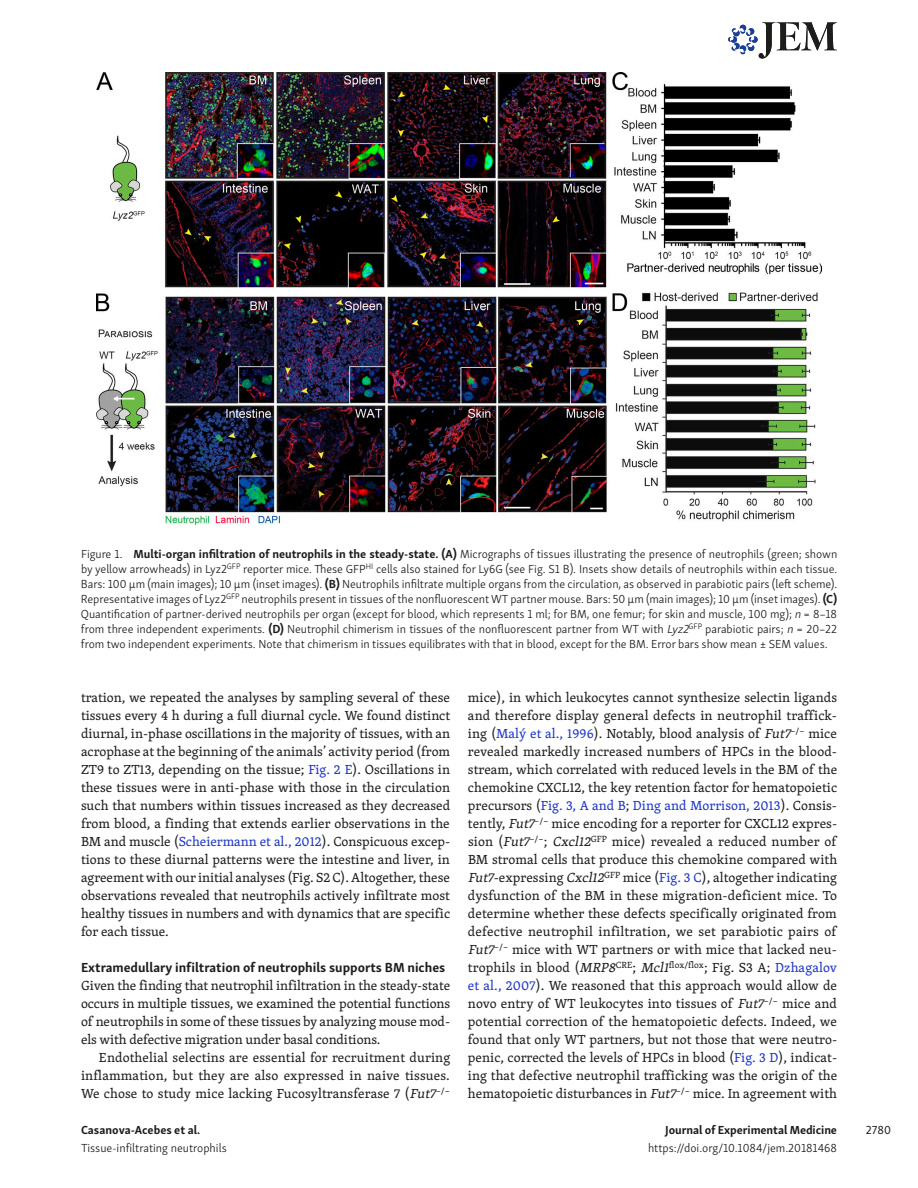
<style>
.page{position:relative;width:918px;height:1188px;background:#fff}
.page>*{position:absolute;margin:0;border:0;box-sizing:border-box;transform-origin:0 0}
.t1{font:13.5px/18px "Skolar PE";color:#1d1d1b;text-align:justify}
.t2{font:700 13.5px "Skolar Sans PE";color:#1d1d1b}
.t3{font:300 12px/15px "Skolar Sans PE";letter-spacing:-.005em;color:#1d1d1b;text-align:justify}
.t4{font:700 12px "Skolar Sans PE";letter-spacing:-.005em;color:#1d1d1b}
.t5{font:12px "Skolar Sans PE";color:#1d1d1b}
.s1{font-weight:700}
.s2{font-style:italic}
.s3{color:#1f37c4}
</style>
<div class="page">
<svg style="left:728px;top:22px;width:109px;height:36px"></svg>
<img style="left:96px;top:72px;width:726px;height:453px">
<p class="t3" style="left:81px;top:545px;width:758px">Figure 1. <span class="s1">Multi-organ infiltration of neutrophils in the steady-state. (A)</span> Micrographs of tissues illustrating the presence of neutrophils (green; shown by yellow arrowheads) in Lyz2<sup>GFP</sup> reporter mice. These GFP<sup>HI</sup> cells also stained for Ly6G (see Fig. S1 B). Insets show details of neutrophils within each tissue.<br>Bars: 100 µm (main images); 10 µm (inset images). <span class="s1">(B)</span> Neutrophils infiltrate multiple organs from the circulation, as observed in parabiotic pairs (left scheme).<br>Representative images of Lyz2<sup>GFP</sup> neutrophils present in tissues of the nonfluorescent WT partner mouse. Bars: 50 µm (main images); 10 µm (inset images). <span class="s1">(C)<br></span>Quantification of partner-derived neutrophils per organ (except for blood, which represents 1 ml; for BM, one femur; for skin and muscle, 100 mg); <span class="s2">n</span> = 8–18 from three independent experiments. <span class="s1">(D)</span> Neutrophil chimerism in tissues of the nonfluorescent partner from WT with <span class="s2">Lyz2</span><sup>GFP</sup> parabiotic pairs; <span class="s2">n</span> = 20–22 from two independent experiments. Note that chimerism in tissues equilibrates with that in blood, except for the BM. Error bars show mean ± SEM values.</p>
<p class="t1" style="left:81px;top:688px;width:371px">tration, we repeated the analyses by sampling several of these tissues every 4 h during a full diurnal cycle. We found distinct diurnal, in-phase oscillations in the majority of tissues, with an acrophase at the beginning of the animals’ activity period (from ZT9 to ZT13, depending on the tissue; <span class="s3">Fig. 2 E</span>). Oscillations in these tissues were in anti-phase with those in the circulation such that numbers within tissues increased as they decreased from blood, a finding that extends earlier observations in the BM and muscle (<span class="s3">Scheiermann et al., 2012</span>). Conspicuous excep&shy;tions to these diurnal patterns were the intestine and liver, in agreement with our initial analyses (Fig. S2 C). Altogether, these observations revealed that neutrophils actively infiltrate most healthy tissues in numbers and with dynamics that are specific for each tissue.</p>
<p class="t2" style="left:81px;top:956px;width:366px">Extramedullary infiltration of neutrophils supports BM niches</p>
<p class="t1" style="left:81px;top:976px;width:371px">Given the finding that neutrophil infiltration in the steady-state occurs in multiple tissues, we examined the potential functions of neutrophils in some of these tissues by analyzing mouse mod&shy;els with defective migration under basal conditions.</p>
<p class="t1" style="left:81px;top:1048px;width:371px;text-indent:18px">Endothelial selectins are essential for recruitment during inflammation, but they are also expressed in naive tissues.<br>We chose to study mice lacking Fucosyltransferase 7 (<span class="s2">Fut7</span><sup>−/−</sup></p>
<p class="t4" style="left:81px;top:1120px;width:121px">Casanova-Acebes et al.</p>
<p class="t3" style="left:81px;top:1140px;width:147px">Tissue-infiltrating neutrophils</p>
<p class="t1" style="left:468px;top:688px;width:371px">mice), in which leukocytes cannot synthesize selectin ligands and therefore display general defects in neutrophil traffick&shy;ing (<span class="s3">Malý et al., 1996</span>). Notably, blood analysis of <span class="s2">Fut7</span><sup>−/−</sup> mice revealed markedly increased numbers of HPCs in the blood&shy;stream, which correlated with reduced levels in the BM of the chemokine CXCL12, the key retention factor for hematopoietic precursors (<span class="s3">Fig. 3, A and B</span>; <span class="s3">Ding and Morrison, 2013</span>). Consis&shy;tently, <span class="s2">Fut7</span><sup>−/−</sup> mice encoding for a reporter for CXCL12 expres&shy;sion (<span class="s2">Fut7</span><sup>−/−</sup>; <span class="s2">Cxcl12</span><sup>GFP</sup> mice) revealed a reduced number of BM stromal cells that produce this chemokine compared with <span class="s2">Fut7</span>-expressing <span class="s2">Cxcl12</span><sup>GFP</sup> mice (<span class="s3">Fig. 3 C</span>), altogether indicating dysfunction of the BM in these migration-deficient mice. To determine whether these defects specifically originated from defective neutrophil infiltration, we set parabiotic pairs of <span class="s2">Fut7</span><sup>−/−</sup> mice with WT partners or with mice that lacked neu&shy;trophils in blood (<span class="s2">MRP8</span><sup>CRE</sup>; <span class="s2">Mcl1</span><sup>flox/flox</sup>; Fig. S3 A; <span class="s3">Dzhagalov et al., 2007</span>). We reasoned that this approach would allow de novo entry of WT leukocytes into tissues of <span class="s2">Fut7</span><sup>−/−</sup> mice and potential correction of the hematopoietic defects. Indeed, we found that only WT partners, but not those that were neutro&shy;penic, corrected the levels of HPCs in blood (<span class="s3">Fig. 3 D</span>), indicat&shy;ing that defective neutrophil trafficking was the origin of the hematopoietic disturbances in <span class="s2">Fut7</span><sup>−/−</sup> mice. In agreement with</p>
<p class="t4" style="left:665px;top:1120px;width:173px">Journal of Experimental Medicine</p>
<p class="t3" style="left:648px;top:1140px;width:190px">https://doi.org/10.1084/jem.20181468</p>
<p class="t5" style="left:866px;top:1121px;width:27px">2780</p>
</div>
